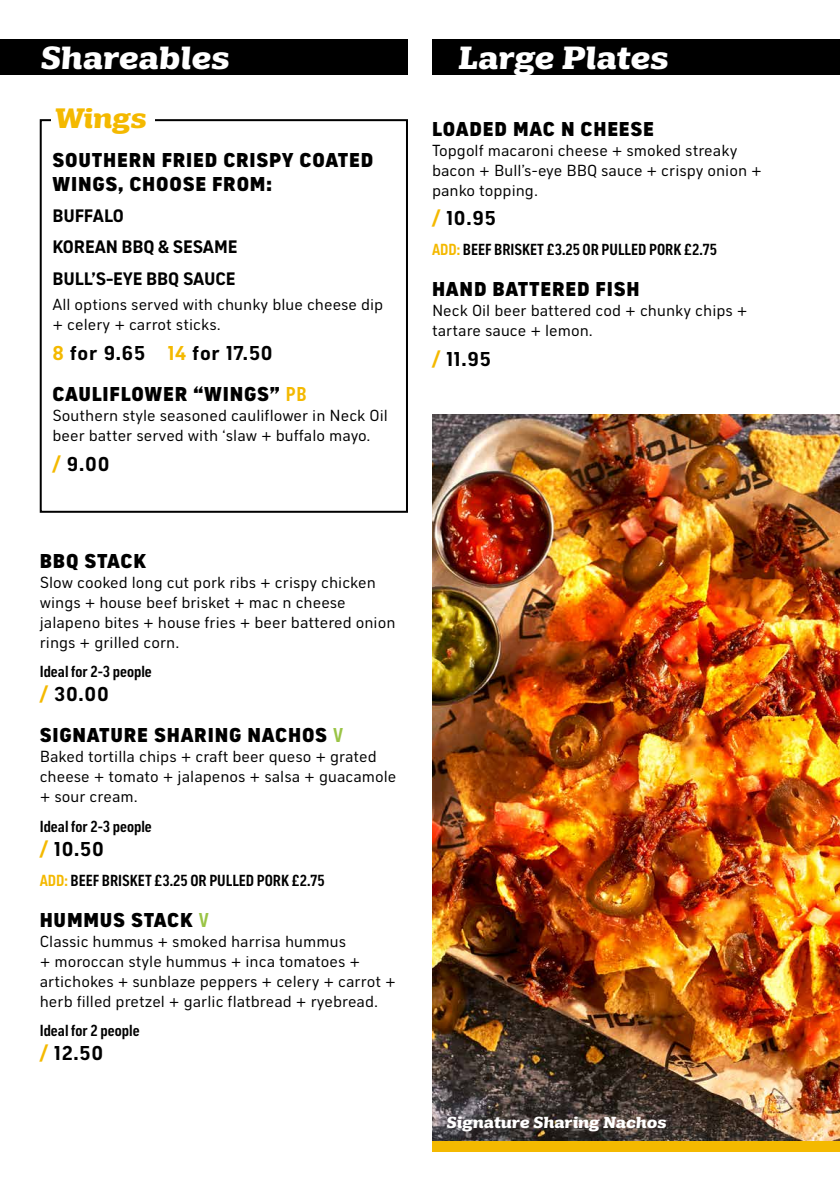
<style>
.page{position:relative;width:840px;height:1191px;background:#fff}
.page>*{position:absolute;margin:0;border:0;box-sizing:border-box;transform-origin:0 0}
.t1{font:italic 700 32px "Tee Line";color:#fff}
.t2{font:italic 700 28px "Tee Line";letter-spacing:-.005em;color:#f4b900}
.t3{font:900 20px/41px "Shield Sans";letter-spacing:.04em;color:#000}
.t4{font:700 20px "Shield Sans";letter-spacing:.04em;color:#000}
.t5{font:700 18px/31.4px "Shield Sans";letter-spacing:-.01em;color:#000}
.t6{font:16px/20px "Shield Sans";color:#000}
.t7{font:600 condensed 16px "Shield Sans";color:#000}
.t8{font:italic 700 16px "Tee Line";color:#fff}
.s1{font-weight:700;color:#f4b900}
.s2{font-weight:700}
.s3{font-weight:600;font-stretch:condensed;color:#f4b900}
.s4{color:#f4b900}
.s5{font-weight:600;font-stretch:condensed;color:#9ac446}
</style>
<div class="page">
<div style="left:40px;top:119px;width:368px;height:394px;border:2px solid #000"></div>
<div style="left:51px;top:101px;width:103px;height:40px;background:#fff"></div>
<div style="left:0;top:40px;width:408px;height:35px;background:#000"></div>
<div style="left:432px;top:40px;width:407px;height:35px;background:#000"></div>
<img style="left:432px;top:414px;width:407px;height:727px">
<div style="left:432px;top:1141px;width:407px;height:10px;background:#f4b900"></div>
<h1 class="t1" style="left:41px;top:39px;width:190px">Shareables</h1>
<h1 class="t1" style="left:458px;top:39px;width:211px">Large Plates</h1>
<h2 class="t2" style="left:55px;top:102px;width:93px">Wings</h2>
<p class="t3" style="left:52px;top:147px;width:322px;line-height:24px">SOUTHERN FRIED CRISPY COATED<br>WINGS, CHOOSE FROM:</p>
<p class="t5" style="left:52px;top:199px;width:186px">BUFFALO<br>KOREAN BBQ &amp; SESAME<br>BULL’S-EYE BBQ SAUCE</p>
<p class="t6" style="left:52px;top:294px;width:332px">All options served with chunky blue cheese dip + celery + carrot sticks.</p>
<p class="t3" style="left:52px;top:332px;width:255px"><span class="s1">8</span> <span class="s2">for 9.65</span> <span class="s1">14</span> <span class="s2">for 17.50<br></span>CAULIFLOWER “WINGS” <span class="s3">PB</span></p>
<p class="t6" style="left:52px;top:405px;width:337px">Southern style seasoned cauliflower in Neck Oil beer batter served with ‘slaw + buffalo mayo.</p>
<p class="t4" style="left:52px;top:451px;width:58px"><span class="s4">/</span> 9.00</p>
<p class="t3" style="left:40px;top:539px;width:108px">BBQ STACK</p>
<p class="t6" style="left:40px;top:572px;width:357px">Slow cooked long cut pork ribs + crispy chicken wings + house beef brisket + mac n cheese jalapeno bites + house fries + beer battered onion rings + grilled corn.</p>
<p class="t7" style="left:40px;top:662px;width:114px">Ideal for 2-3 people</p>
<p class="t3" style="left:40px;top:673px;width:305px"><span class="s1">/</span> <span class="s2">30.00<br></span>SIGNATURE SHARING NACHOS <span class="s5">V</span></p>
<p class="t6" style="left:40px;top:746px;width:358px">Baked tortilla chips + craft beer queso + grated cheese + tomato + jalapenos + salsa + guacamole + sour cream.</p>
<p class="t7" style="left:40px;top:816px;width:114px">Ideal for 2-3 people</p>
<p class="t4" style="left:40px;top:836px;width:66px"><span class="s4">/</span> 10.50</p>
<p class="t7" style="left:40px;top:870px;width:286px"><span class="s4">ADD:</span> BEEF BRISKET £3.25 OR PULLED PORK £2.75</p>
<p class="t3" style="left:40px;top:898px;width:170px">HUMMUS STACK <span class="s5">V</span></p>
<p class="t6" style="left:40px;top:931px;width:357px">Classic hummus + smoked harrisa hummus<br>+ moroccan style hummus + inca tomatoes + artichokes + sunblaze peppers + celery + carrot + herb filled pretzel + garlic flatbread + ryebread.</p>
<p class="t7" style="left:40px;top:1021px;width:101px">Ideal for 2 people</p>
<p class="t4" style="left:40px;top:1041px;width:65px"><span class="s4">/</span> 12.50</p>
<p class="t3" style="left:432px;top:107px;width:223px">LOADED MAC N CHEESE</p>
<p class="t6" style="left:432px;top:140px;width:331px">Topgolf macaroni cheese + smoked streaky bacon + Bull’s-eye BBQ sauce + crispy onion + panko topping.</p>
<p class="t4" style="left:432px;top:206px;width:65px"><span class="s4">/</span> 10.95</p>
<p class="t7" style="left:432px;top:240px;width:286px"><span class="s4">ADD:</span> BEEF BRISKET £3.25 OR PULLED PORK £2.75</p>
<p class="t3" style="left:432px;top:268px;width:209px">HAND BATTERED FISH</p>
<p class="t6" style="left:432px;top:300px;width:317px">Neck Oil beer battered cod + chunky chips + tartare sauce + lemon.</p>
<p class="t4" style="left:432px;top:346px;width:60px"><span class="s4">/</span> 11.95</p>
<p class="t8" style="left:446px;top:1112px;width:221px">Signature Sharing Nachos</p>
</div>
